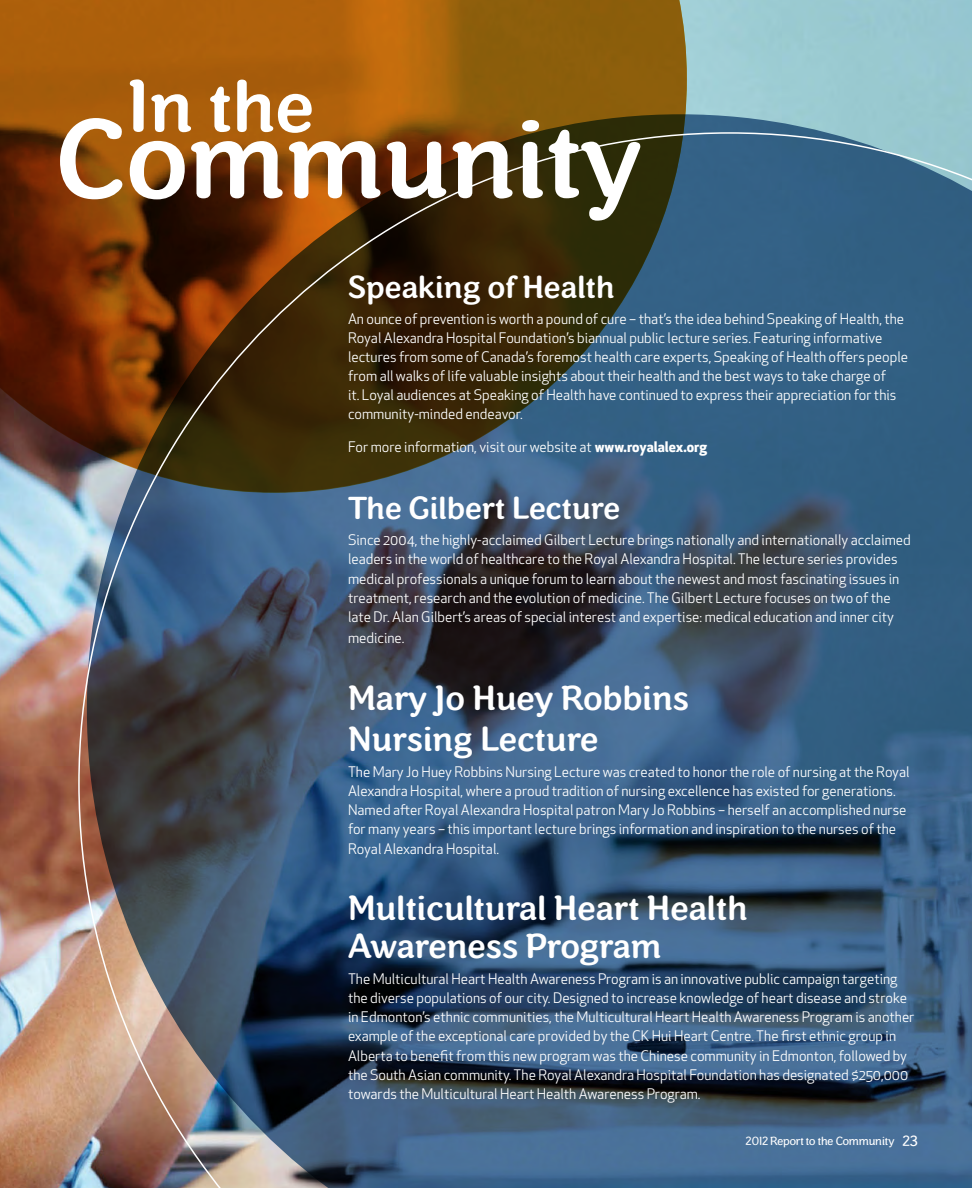
<style>
.page{position:relative;width:972px;height:1188px;background:#fff}
.page>*{position:absolute;margin:0;border:0;box-sizing:border-box;transform-origin:0 0}
.t1{font:500 112.95px "Oz";color:#fff}
.t2{font:500 74.7px "Oz";color:#fff}
.t3{font:500 35.25px/40.3px "Oz";color:#fff}
.t4{font:500 32.25px "Oz";color:#fff}
.t5{font:14.25px/19.2px "Apex New";color:#fff}
.t6{font:12px "Oz";letter-spacing:-.01em;color:#fff}
.s1{font-weight:700}
.s2{font-size:15px}
</style>
<div class="page">
<img style="left:0;top:0;width:972px;height:1188px">
<svg style="left:0;top:0;width:687px;height:492px;background:#90520d"></svg>
<img style="left:78px;top:132px;width:894px;height:1056px">
<h2 class="t2" style="left:128px;top:61px;width:188px">In the</h2>
<h1 class="t1" style="left:55px;top:91px;width:588px">Community</h1>
<h3 class="t4" style="left:348px;top:267px;width:268px">Speaking of Health</h3>
<p class="t5" style="left:348px;top:309px;width:562px">An ounce of prevention is worth a pound of cure – that’s the idea behind Speaking of Health, the Royal Alexandra Hospital Foundation’s biannual public lecture series. Featuring informative lectures from some of Canada’s foremost health care experts, Speaking of Health offers people from all walks of life valuable insights about their health and the best ways to take charge of<br>it. Loyal audiences at Speaking of Health have continued to express their appreciation for this community-minded endeavor.</p>
<p class="t5" style="left:348px;top:437px;width:361px">For more information, visit our website at <span class="s1">www.royalalex.org</span></p>
<h3 class="t4" style="left:348px;top:489px;width:274px">The Gilbert Lecture</h3>
<p class="t5" style="left:348px;top:530px;width:564px">Since 2004, the highly-acclaimed Gilbert Lecture brings nationally and internationally acclaimed leaders in the world of healthcare to the Royal Alexandra Hospital. The lecture series provides medical professionals a unique forum to learn about the newest and most fascinating issues in treatment, research and the evolution of medicine. The Gilbert Lecture focuses on two of the late Dr. Alan Gilbert’s areas of special interest and expertise: medical education and inner city</p>
<p class="t5" style="left:348px;top:629px;width:58px">medicine.</p>
<h3 class="t3" style="left:348px;top:677px;width:342px">Mary Jo Huey Robbins<br>Nursing Lecture</h3>
<p class="t5" style="left:348px;top:762px;width:563px">The Mary Jo Huey Robbins Nursing Lecture was created to honor the role of nursing at the Royal Alexandra Hospital, where a proud tradition of nursing excellence has existed for generations.<br>Named after Royal Alexandra Hospital patron Mary Jo Robbins – herself an accomplished nurse for many years – this important lecture brings information and inspiration to the nurses of the Royal Alexandra Hospital.</p>
<h3 class="t3" style="left:348px;top:889px;width:401px;line-height:37.3px">Multicultural Heart Health<br>Awareness Program</h3>
<p class="t5" style="left:348px;top:969px;width:568px">The Multicultural Heart Health Awareness Program is an innovative public campaign targeting the diverse populations of our city. Designed to increase knowledge of heart disease and stroke in Edmonton’s ethnic communities, the Multicultural Heart Health Awareness Program is another example of the exceptional care provided by the CK Hui Heart Centre. The first ethnic group in Alberta to benefit from this new program was the Chinese community in Edmonton, followed by the South Asian community. The Royal Alexandra Hospital Foundation has designated $250,000 towards the Multicultural Heart Health Awareness Program.</p>
<p class="t6" style="left:746px;top:1134px;width:174px">2012 Report to the Community <span class="s2">23</span></p>
</div>
